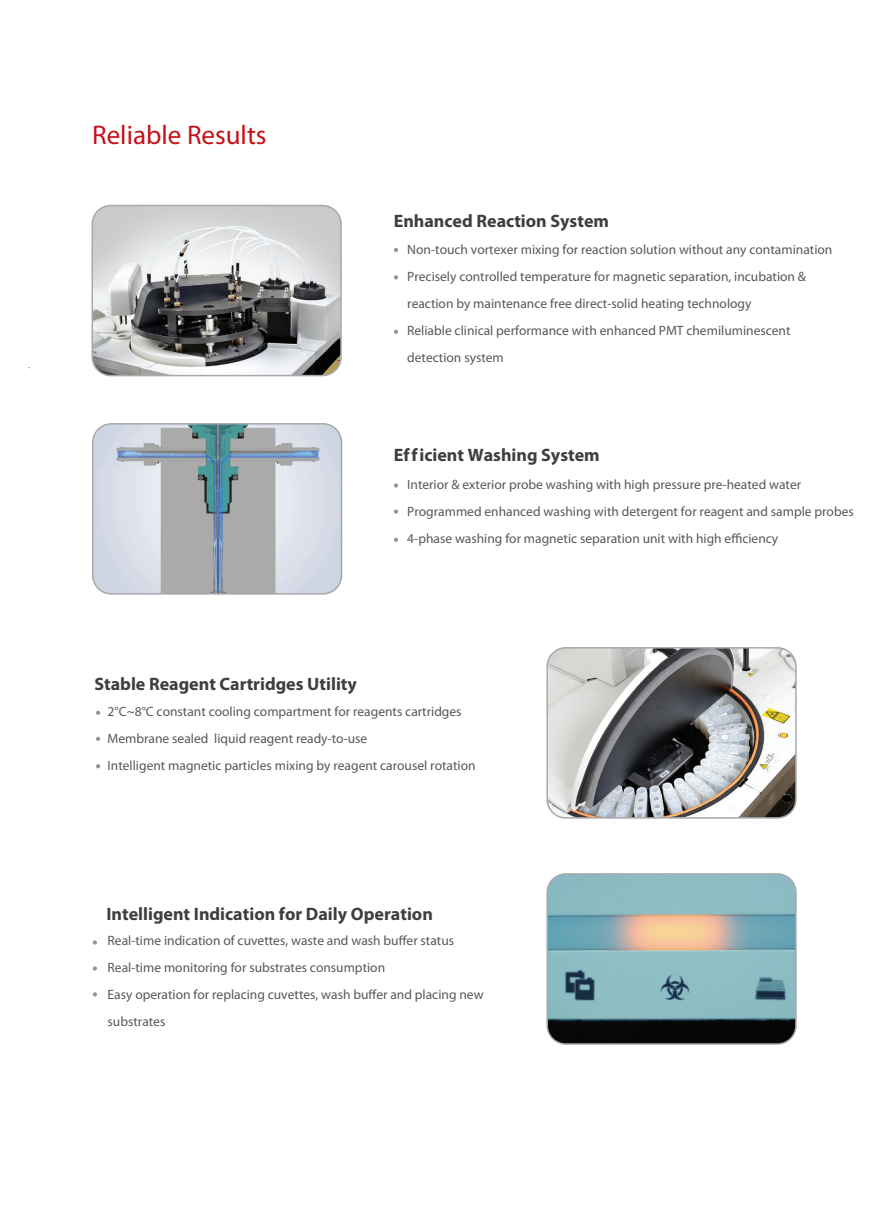
<style>
.page{position:relative;width:893px;height:1212px;background:#fff}
.page>*{position:absolute;margin:0;border:0;box-sizing:border-box;transform-origin:0 0}
.t1{font:27px "Myriad Pro";color:#c4121a}
.t2{font:700 18px "Myriad Pro";color:#3e3e3f}
.t3{font:13.5px/27px "Myriad Pro";color:#57585a}
</style>
<div class="page">
<svg style="left:394px;top:248px;width:4px;height:4px"></svg>
<svg style="left:394px;top:330px;width:4px;height:4px"></svg>
<svg style="left:394px;top:275px;width:4px;height:4px"></svg>
<svg style="left:394px;top:483px;width:4px;height:5px"></svg>
<svg style="left:394px;top:509px;width:4px;height:5px"></svg>
<svg style="left:394px;top:538px;width:4px;height:4px"></svg>
<svg style="left:93px;top:940px;width:4px;height:4px"></svg>
<svg style="left:93px;top:966px;width:4px;height:4px"></svg>
<svg style="left:93px;top:992px;width:4px;height:4px"></svg>
<svg style="left:96px;top:711px;width:4px;height:4px"></svg>
<svg style="left:96px;top:737px;width:4px;height:4px"></svg>
<svg style="left:96px;top:764px;width:4px;height:4px"></svg>
<img style="left:549px;top:650px;width:245px;height:166px">
<div style="left:546px;top:647px;width:251px;height:172px;border:2px solid #a8a9ad;border-radius:19px"></div>
<img style="left:92px;top:205px;width:247px;height:171px">
<div style="left:92px;top:205px;width:250px;height:171px;border:2px solid #a8a9ad;border-radius:19px"></div>
<img style="left:95px;top:426px;width:247px;height:166px">
<div style="left:92px;top:423px;width:250px;height:172px;border:2px solid #a8a9ad;border-radius:19px"></div>
<img style="left:549px;top:876px;width:245px;height:166px">
<div style="left:546px;top:873px;width:251px;height:172px;border:2px solid #a8a9ad;border-radius:19px"></div>
<h1 class="t1" style="left:92px;top:121px;width:176px">Reliable Results</h1>
<h2 class="t2" style="left:394px;top:210px;width:217px">Enhanced Reaction System</h2>
<p class="t3" style="left:407px;top:236px;width:427px">Non-touch vortexer mixing for reaction solution without any contamination Precisely controlled temperature for magnetic separation, incubation &amp; reaction by maintenance free direct-solid heating technology<br>Reliable clinical performance with enhanced PMT chemiluminescent detection system</p>
<h2 class="t2" style="left:394px;top:445px;width:207px">Efficient Washing System</h2>
<p class="t3" style="left:407px;top:471px;width:448px">Interior &amp; exterior probe washing with high pressure pre-heated water<br>Programmed enhanced washing with detergent for reagent and sample probes<br>4-phase washing for magnetic separation unit with high efficiency</p>
<h2 class="t2" style="left:94px;top:673px;width:264px">Stable Reagent Cartridges Utility</h2>
<p class="t3" style="left:108px;top:698px;width:369px">2°C~8°C constant cooling compartment for reagents cartridges<br>Membrane sealed liquid reagent ready-to-use<br>Intelligent magnetic particles mixing by reagent carousel rotation</p>
<h2 class="t2" style="left:106px;top:904px;width:328px">Intelligent Indication for Daily Operation</h2>
<p class="t3" style="left:108px;top:927px;width:377px">Real-time indication of cuvettes, waste and wash buffer status Real-time monitoring for substrates consumption<br>Easy operation for replacing cuvettes, wash buffer and placing new substrates</p>
</div>
